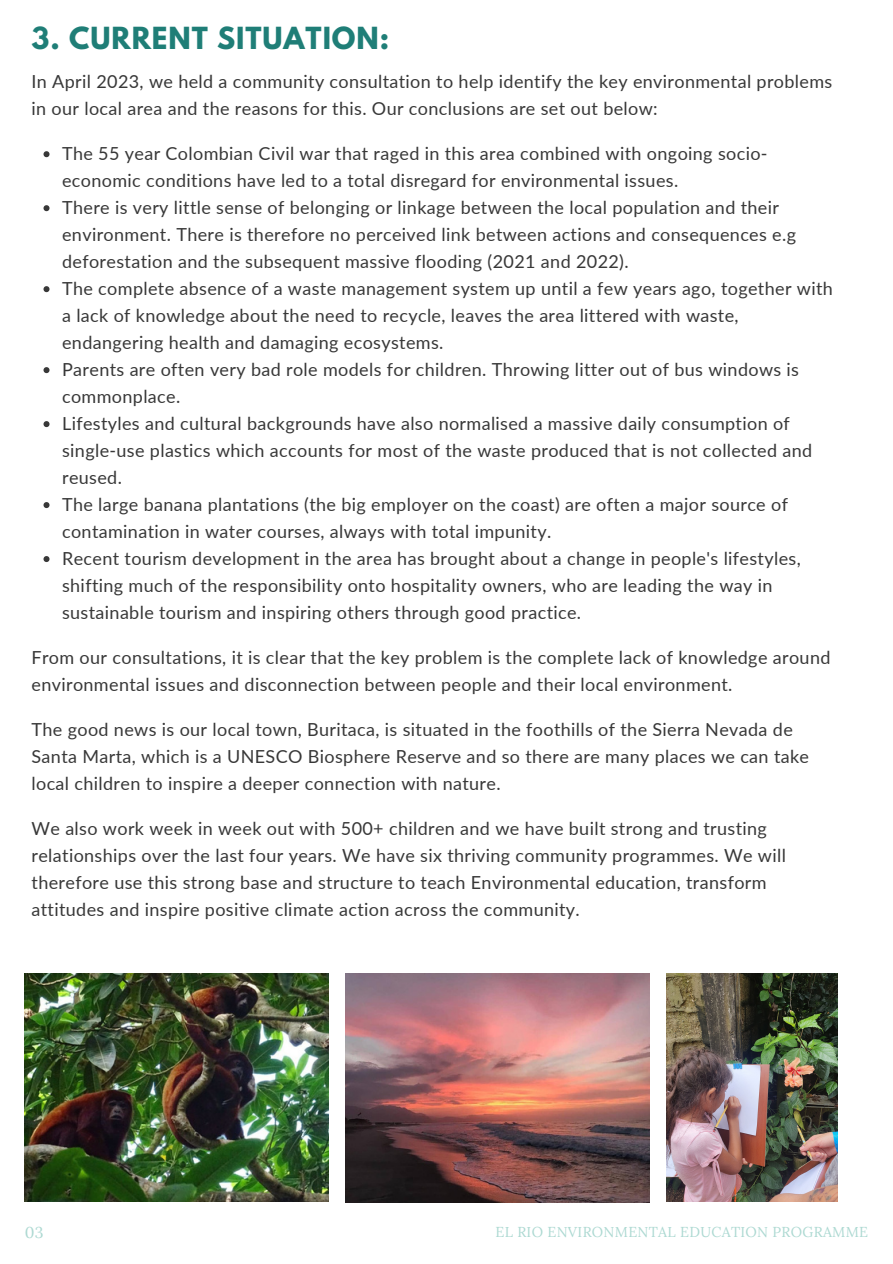
<style>
.page{position:relative;width:893px;height:1264px;background:#fff}
.page>*{position:absolute;margin:0;border:0;box-sizing:border-box;transform-origin:0 0}
.t1{font:700 27px "League Spartan";letter-spacing:.035em;color:#1f7e77}
.t2{font:18px/27px "Lato";letter-spacing:.02em;color:#383838}
.t3{font:15.75px "Lora";color:#add9d2}
.t4{font:14.4px "Lora";letter-spacing:.02em;color:#add9d2}
</style>
<div class="page">
<img style="left:25px;top:973px;width:303px;height:228px">
<img style="left:345px;top:973px;width:304px;height:229px">
<img style="left:666px;top:973px;width:171px;height:227px">
<svg style="left:43px;top:151px;width:6px;height:6px"></svg>
<svg style="left:43px;top:205px;width:6px;height:6px"></svg>
<svg style="left:43px;top:286px;width:6px;height:6px"></svg>
<svg style="left:43px;top:367px;width:6px;height:6px"></svg>
<svg style="left:43px;top:421px;width:6px;height:6px"></svg>
<svg style="left:43px;top:502px;width:6px;height:6px"></svg>
<svg style="left:43px;top:556px;width:6px;height:6px"></svg>
<p class="t1" style="left:32px;top:25px;width:359px">3. CURRENT SITUATION:</p>
<p class="t2" style="left:32px;top:68px;width:802px">In April 2023, we held a community consultation to help identify the key environmental problems in our local area and the reasons for this. Our conclusions are set out below:</p>
<p class="t2" style="left:62px;top:140px;width:707px">The 55 year Colombian Civil war that raged in this area combined with ongoing socio&shy;economic conditions have led to a total disregard for environmental issues.</p>
<p class="t2" style="left:62px;top:194px;width:735px">There is very little sense of belonging or linkage between the local population and their environment. There is therefore no perceived link between actions and consequences e.g deforestation and the subsequent massive flooding (2021 and 2022).</p>
<p class="t2" style="left:62px;top:275px;width:772px">The complete absence of a waste management system up until a few years ago, together with a lack of knowledge about the need to recycle, leaves the area littered with waste, endangering health and damaging ecosystems.</p>
<p class="t2" style="left:62px;top:355px;width:738px">Parents are often very bad role models for children. Throwing litter out of bus windows is commonplace.</p>
<p class="t2" style="left:62px;top:409px;width:751px">Lifestyles and cultural backgrounds have also normalised a massive daily consumption of single-use plastics which accounts for most of the waste produced that is not collected and reused.</p>
<p class="t2" style="left:62px;top:490px;width:727px">The large banana plantations (the big employer on the coast) are often a major source of contamination in water courses, always with total impunity.</p>
<p class="t2" style="left:62px;top:544px;width:740px">Recent tourism development in the area has brought about a change in people's lifestyles, shifting much of the responsibility onto hospitality owners, who are leading the way in sustainable tourism and inspiring others through good practice.</p>
<p class="t2" style="left:32px;top:643px;width:800px">From our consultations, it is clear that the key problem is the complete lack of knowledge around environmental issues and disconnection between people and their local environment.</p>
<p class="t2" style="left:32px;top:715px;width:779px">The good news is our local town, Buritaca, is situated in the foothills of the Sierra Nevada de<br>Santa Marta, which is a UNESCO Biosphere Reserve and so there are many places we can take local children to inspire a deeper connection with nature.</p>
<p class="t2" style="left:32px;top:814px;width:755px">We also work week in week out with 500+ children and we have built strong and trusting relationships over the last four years. We have six thriving community programmes. We will therefore use this strong base and structure to teach Environmental education, transform attitudes and inspire positive climate action across the community.</p>
<p class="t3" style="left:25px;top:1222px;width:20px">03</p>
<p class="t4" style="left:495px;top:1222px;width:374px">EL RIO ENVIRONMENTAL EDUCATION PROGRAMME</p>
</div>
